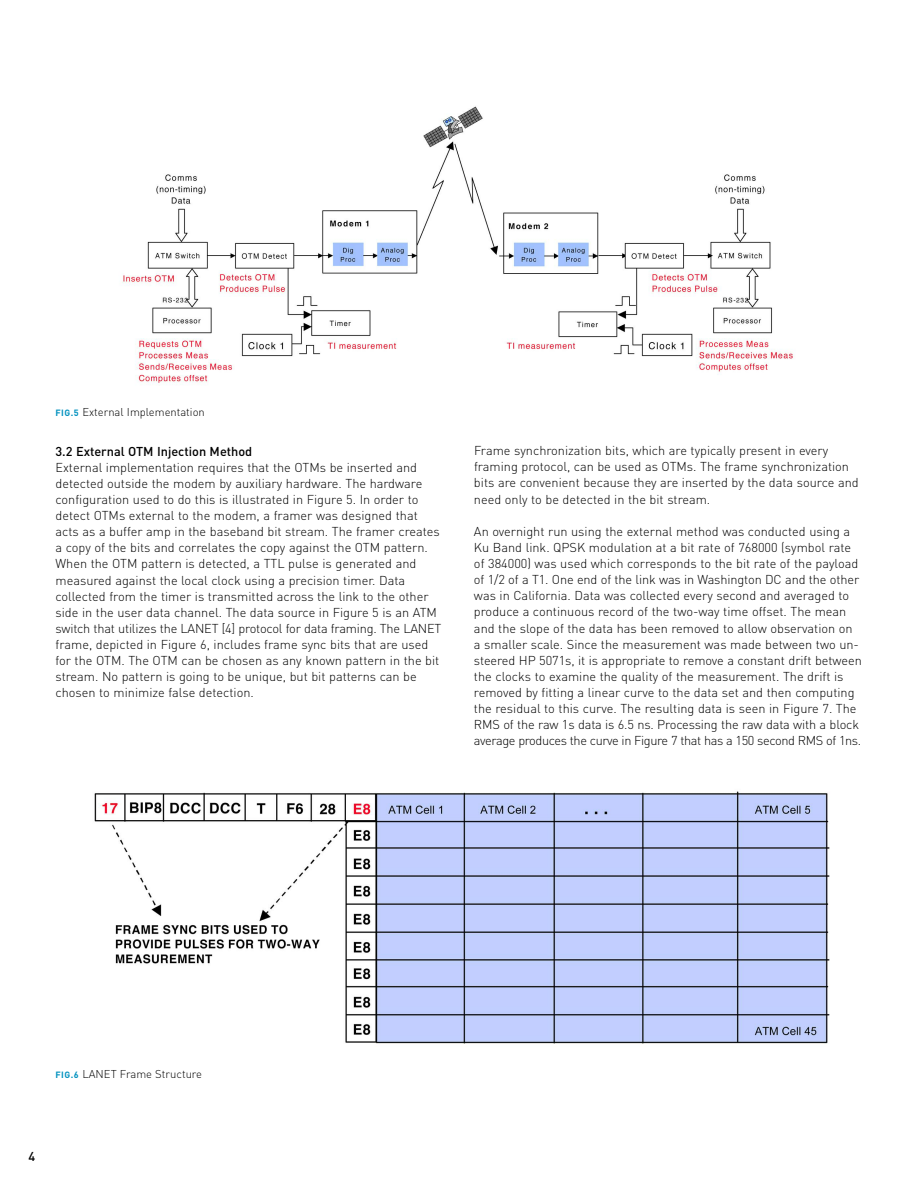
<style>
.page{position:relative;width:918px;height:1188px;background:#fff}
.page>*{position:absolute;margin:0;border:0;box-sizing:border-box;transform-origin:0 0}
.t1{font:300 12.75px/16.2px "DIN";color:#000}
.t2{font:500 12.75px "DIN";color:#000}
.t3{font:300 11.25px "DIN";color:#000}
.s1{font-weight:700;font-size:9px;color:#0392bf}
</style>
<div class="page">
<img style="left:122px;top:106px;width:671px;height:279px">
<img style="left:94px;top:791px;width:736px;height:253px">
<p class="t3" style="left:56px;top:405px;width:151px"><span class="s1">FIG.5</span> External Implementation</p>
<p class="t2" style="left:56px;top:444px;width:198px">3.2 External OTM Injection Method</p>
<p class="t1" style="left:55px;top:459px;width:387px">External implementation requires that the OTMs be inserted and detected outside the modem by auxiliary hardware. The hardware configuration used to do this is illustrated in Figure 5. In order to detect OTMs external to the modem, a framer was designed that acts as a buffer amp in the baseband bit stream. The framer creates a copy of the bits and correlates the copy against the OTM pattern.<br>When the OTM pattern is detected, a TTL pulse is generated and measured against the local clock using a precision timer. Data collected from the timer is transmitted across the link to the other side in the user data channel. The data source in Figure 5 is an ATM switch that utilizes the LANET [4] protocol for data framing. The LANET frame, depicted in Figure 6, includes frame sync bits that are used for the OTM. The OTM can be chosen as any known pattern in the bit stream. No pattern is going to be unique, but bit patterns can be chosen to minimize false detection.</p>
<p class="t1" style="left:474px;top:443px;width:386px">Frame synchronization bits, which are typically present in every framing protocol, can be used as OTMs. The frame synchronization bits are convenient because they are inserted by the data source and need only to be detected in the bit stream.</p>
<p class="t1" style="left:474px;top:523px;width:389px">An overnight run using the external method was conducted using a Ku Band link. QPSK modulation at a bit rate of 768000 (symbol rate of 384000) was used which corresponds to the bit rate of the payload of 1/2 of a T1. One end of the link was in Washington DC and the other was in California. Data was collected every second and averaged to produce a continuous record of the two-way time offset. The mean and the slope of the data has been removed to allow observation on a smaller scale. Since the measurement was made between two un&shy;steered HP 5071s, it is appropriate to remove a constant drift between the clocks to examine the quality of the measurement. The drift is removed by fitting a linear curve to the data set and then computing the residual to this curve. The resulting data is seen in Figure 7. The RMS of the raw 1s data is 6.5 ns. Processing the raw data with a block average produces the curve in Figure 7 that has a 150 second RMS of 1ns.</p>
<p class="t3" style="left:56px;top:1068px;width:148px"><span class="s1">FIG.6</span> LANET Frame Structure</p>
<p class="t2" style="left:28px;top:1149px;width:8px">4</p>
</div>
